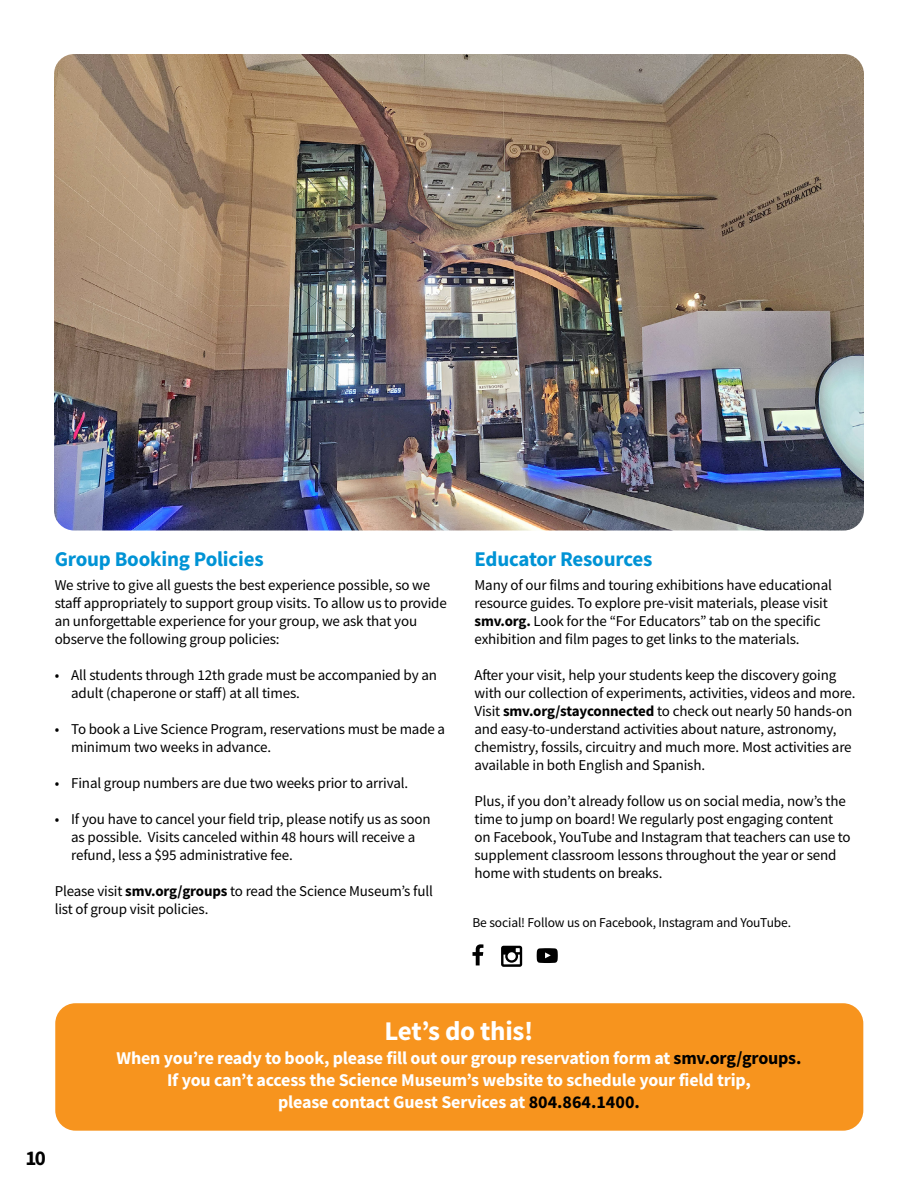
<style>
.page{position:relative;width:918px;height:1188px;background:#fff}
.page>*{position:absolute;margin:0;border:0;box-sizing:border-box;transform-origin:0 0}
.t1{font:700 27px "Source Sans Pro";letter-spacing:-.01em;color:#fff}
.t2{font:700 21px "Source Sans Pro";letter-spacing:-.01em;color:#0093d5}
.t3{font:700 21px "Source Sans Pro";color:#000}
.t4{font:700 18px "Source Sans Pro";letter-spacing:-.01em;color:#fff}
.t5{font:15px/18px "Source Sans Pro";letter-spacing:-.01em;color:#000}
.t6{font:13.5px "Source Sans Pro";letter-spacing:-.01em;color:#000}
.s1{font-weight:700}
.s2{color:#000}
</style>
<div class="page">
<img style="left:54px;top:54px;width:810px;height:477px">
<div style="left:55px;top:1003px;width:808px;height:128px;background:#f7941e;border-radius:20px"></div>
<svg style="left:473px;top:944px;width:10px;height:21px"></svg>
<svg style="left:501px;top:946px;width:21px;height:21px"></svg>
<svg style="left:537px;top:948px;width:21px;height:15px"></svg>
<p class="t2" style="left:55px;top:545px;width:211px">Group Booking Policies</p>
<p class="t5" style="left:55px;top:576px;width:394px">We strive to give all guests the best experience possible, so we staff appropriately to support group visits. To allow us to provide an unforgettable experience for your group, we ask that you observe the following group policies:</p>
<p class="t5" style="left:71px;top:666px;width:367px;text-indent:-16px">• All students through 12th grade must be accompanied by an adult (chaperone or staff) at all times.</p>
<p class="t5" style="left:71px;top:720px;width:375px;text-indent:-16px">• To book a Live Science Program, reservations must be made a minimum two weeks in advance.</p>
<p class="t5" style="left:55px;top:774px;width:355px">• Final group numbers are due two weeks prior to arrival.</p>
<p class="t5" style="left:71px;top:810px;width:361px;text-indent:-16px">• If you have to cancel your field trip, please notify us as soon as possible. Visits canceled within 48 hours will receive a refund, less a $95 administrative fee.</p>
<p class="t5" style="left:55px;top:882px;width:380px">Please visit <span class="s1">smv.org/groups</span> to read the Science Museum’s full list of group visit policies.</p>
<p class="t2" style="left:475px;top:545px;width:179px">Educator Resources</p>
<p class="t5" style="left:475px;top:576px;width:359px">Many of our films and touring exhibitions have educational resource guides. To explore pre-visit materials, please visit</p>
<p class="t5" style="left:475px;top:612px;width:348px"><span class="s1">smv.org.</span> Look for the “For Educators” tab on the specific</p>
<p class="t5" style="left:475px;top:630px;width:327px">exhibition and film pages to get links to the materials.</p>
<p class="t5" style="left:475px;top:666px;width:383px">After your visit, help your students keep the discovery going with our collection of experiments, activities, videos and more.<br>Visit <span class="s1">smv.org/stayconnected</span> to check out nearly 50 hands-on and easy-to-understand activities about nature, astronomy, chemistry, fossils, circuitry and much more. Most activities are available in both English and Spanish.</p>
<p class="t5" style="left:475px;top:792px;width:378px">Plus, if you don’t already follow us on social media, now’s the time to jump on board! We regularly post engaging content on Facebook, YouTube and Instagram that teachers can use to supplement classroom lessons throughout the year or send home with students on breaks.</p>
<p class="t6" style="left:472px;top:914px;width:320px">Be social! Follow us on Facebook, Instagram and YouTube.</p>
<p class="t3" style="left:25px;top:1144px;width:22px">10</p>
<p class="t1" style="left:385px;top:1013px;width:150px">Let’s do this!</p>
<p class="t4" style="left:117px;top:1046px;width:686px">When you’re ready to book, please fill out our group reservation form at <span class="s2">smv.org/groups.</span></p>
<p class="t4" style="left:167px;top:1068px;width:585px">If you can’t access the Science Museum’s website to schedule your field trip,</p>
<p class="t4" style="left:278px;top:1089px;width:363px">please contact Guest Services at <span class="s2">804.864.1400.</span></p>
</div>
